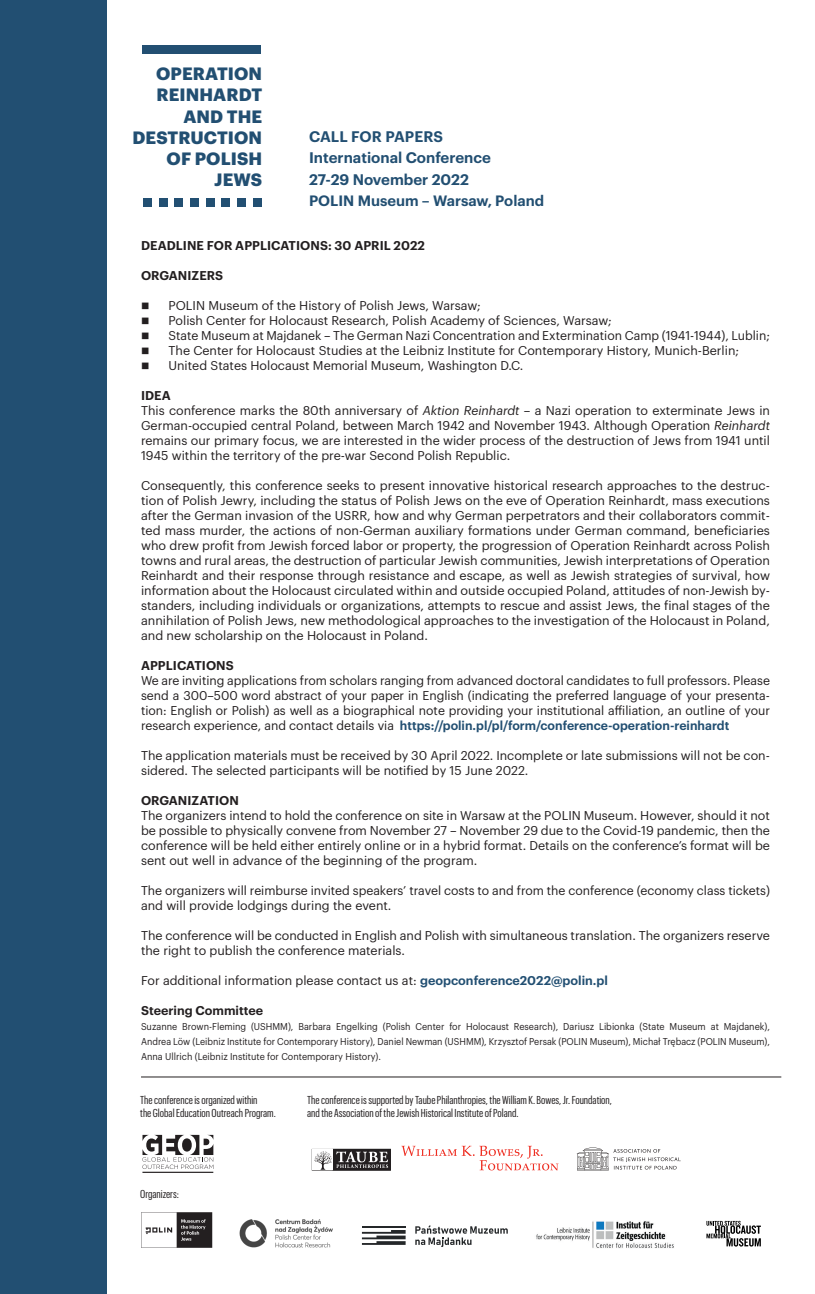
<style>
.page{position:relative;width:815px;height:1294px;background:#fff}
.page>*{position:absolute;margin:0;border:0;box-sizing:border-box;transform-origin:0 0}
.t1{font:700 17.5px/21.2px "Graphik";letter-spacing:.005em;color:#224f72;text-align:right}
.t2{font:600 15px "Graphik";color:#224f72}
.t3{font:600 14.75px "Graphik";color:#224f72}
.t4{font:12.5px/15px "Graphik";color:#231f20;text-align:justify}
.t5{font:600 12.5px "Graphik";letter-spacing:.005em;color:#231f20}
.t6{font:11.25px/13.5px "Graphik X Cond";color:#231f20}
.t7{font:9.75px/15px "Graphik";color:#231f20;text-align:justify;scale:.93 1}
.s1{font-style:italic}
.s2{font-weight:600;color:#224f72}
</style>
<div class="page">
<div style="left:0;top:0;width:106px;height:1293px;background:#224f72"></div>
<svg style="left:142px;top:1134px;width:71px;height:34px"></svg>
<hr style="left:142px;top:1171px;width:71px;height:1px;background:#231f20">
<svg style="left:577px;top:1147px;width:104px;height:23px"></svg>
<svg style="left:401px;top:1145px;width:157px;height:25px"></svg>
<svg style="left:312px;top:1148px;width:79px;height:22px"></svg>
<svg style="left:706px;top:1220px;width:55px;height:26px"></svg>
<svg style="left:141px;top:1212px;width:71px;height:35px"></svg>
<img style="left:239px;top:1219px;width:94px;height:29px">
<hr style="left:362px;top:1226px;width:44px;height:2px;background:#242729">
<svg style="left:362px;top:1230px;width:44px;height:14px"></svg>
<svg style="left:415px;top:1225px;width:93px;height:21px"></svg>
<img style="left:536px;top:1221px;width:138px;height:26px">
<hr style="left:141px;top:1076px;width:640px;height:1px;background:#231f20">
<div style="left:222px;top:198px;width:8px;height:8px;background:#224f72"></div>
<div style="left:238px;top:198px;width:8px;height:8px;background:#224f72"></div>
<div style="left:254px;top:198px;width:8px;height:8px;background:#224f72"></div>
<div style="left:142px;top:46px;width:119px;height:8px;background:#224f72"></div>
<div style="left:175px;top:198px;width:8px;height:8px;background:#224f72"></div>
<div style="left:191px;top:198px;width:8px;height:8px;background:#224f72"></div>
<div style="left:207px;top:198px;width:8px;height:8px;background:#224f72"></div>
<div style="left:143px;top:198px;width:8px;height:8px;background:#224f72"></div>
<div style="left:159px;top:198px;width:9px;height:8px;background:#224f72"></div>
<p class="t1" style="left:133px;top:62px;width:131px">OPERATION<br>REINHARDT<br>AND THE<br>DESTRUCTION<br>OF POLISH<br>JEWS</p>
<p class="t2" style="left:309px;top:125px;width:135px">CALL FOR PAPERS</p>
<p class="t2" style="left:309px;top:146px;width:183px">International Conference</p>
<p class="t2" style="left:309px;top:168px;width:162px">27-29 November 2022</p>
<p class="t3" style="left:309px;top:189px;width:237px">POLIN Museum – Warsaw, Poland</p>
<p class="t5" style="left:141px;top:235px;width:285px">DEADLINE FOR APPLICATIONS: 30 APRIL 2022</p>
<p class="t5" style="left:141px;top:265px;width:84px">ORGANIZERS</p>
<p class="t4" style="left:141px;top:296px;width:341px">■ POLIN Museum of the History of Polish Jews, Warsaw;</p>
<p class="t4" style="left:141px;top:311px;width:472px">■ Polish Center for Holocaust Research, Polish Academy of Sciences, Warsaw;</p>
<p class="t4" style="left:141px;top:326px;width:630px">■ State Museum at Majdanek – The German Nazi Concentration and Extermination Camp (1941-1944), Lublin;</p>
<p class="t4" style="left:141px;top:341px;width:600px">■ The Center for Holocaust Studies at the Leibniz Institute for Contemporary History, Munich-Berlin;</p>
<p class="t4" style="left:141px;top:356px;width:384px">■ United States Holocaust Memorial Museum, Washington D.C.</p>
<p class="t5" style="left:141px;top:385px;width:31px">IDEA</p>
<p class="t4" style="left:141px;top:401px;width:630px">This conference marks the 80th anniversary of <span class="s1">Aktion Reinhardt</span> – a Nazi operation to exterminate Jews in German-occupied central Poland, between March 1942 and November 1943. Although Operation <span class="s1">Reinhardt </span>remains our primary focus, we are interested in the wider process of the destruction of Jews from 1941 until 1945 within the territory of the pre-war Second Polish Republic.</p>
<p class="t4" style="left:141px;top:476px;width:631px">Consequently, this conference seeks to present innovative historical research approaches to the destruc&shy;tion of Polish Jewry, including the status of Polish Jews on the eve of Operation Reinhardt, mass executions after the German invasion of the USRR, how and why German perpetrators and their collaborators commit&shy;ted mass murder, the actions of non-German auxiliary formations under German command, beneficiaries who drew profit from Jewish forced labor or property, the progression of Operation Reinhardt across Polish towns and rural areas, the destruction of particular Jewish communities, Jewish interpretations of Operation Reinhardt and their response through resistance and escape, as well as Jewish strategies of survival, how information about the Holocaust circulated within and outside occupied Poland, attitudes of non-Jewish by&shy;standers, including individuals or organizations, attempts to rescue and assist Jews, the final stages of the annihilation of Polish Jews, new methodological approaches to the investigation of the Holocaust in Poland, and new scholarship on the Holocaust in Poland.</p>
<p class="t5" style="left:141px;top:655px;width:94px">APPLICATIONS</p>
<p class="t4" style="left:141px;top:671px;width:631px">We are inviting applications from scholars ranging from advanced doctoral candidates to full professors. Please send a 300–500 word abstract of your paper in English (indicating the preferred language of your presenta&shy;tion: English or Polish) as well as a biographical note providing your institutional affiliation, an outline of your research experience, and contact details via <span class="s2">https://polin.pl/pl/form/conference-operation-reinhardt</span></p>
<p class="t4" style="left:141px;top:746px;width:630px">The application materials must be received by 30 April 2022. Incomplete or late submissions will not be con&shy;sidered. The selected participants will be notified by 15 June 2022.</p>
<p class="t5" style="left:141px;top:790px;width:99px">ORGANIZATION</p>
<p class="t4" style="left:141px;top:806px;width:631px">The organizers intend to hold the conference on site in Warsaw at the POLIN Museum. However, should it not be possible to physically convene from November 27 – November 29 due to the Covid-19 pandemic, then the conference will be held either entirely online or in a hybrid format. Details on the conference’s format will be sent out well in advance of the beginning of the program.</p>
<p class="t4" style="left:141px;top:881px;width:631px">The organizers will reimburse invited speakers’ travel costs to and from the conference (economy class tickets) and will provide lodgings during the event.</p>
<p class="t4" style="left:141px;top:926px;width:630px">The conference will be conducted in English and Polish with simultaneous translation. The organizers reserve the right to publish the conference materials.</p>
<p class="t4" style="left:141px;top:971px;width:469px">For additional information please contact us at: <span class="s2">geopconference2022@polin.pl</span></p>
<p class="t5" style="left:141px;top:1000px;width:124px">Steering Committee</p>
<p class="t7" style="left:141px;top:1018px;width:678px">Suzanne Brown-Fleming (USHMM), Barbara Engelking (Polish Center for Holocaust Research), Dariusz Libionka (State Museum at Majdanek), Andrea Löw (Leibniz Institute for Contemporary History), Daniel Newman (USHMM), Krzysztof Persak (POLIN Museum), Michał Trębacz (POLIN Museum), Anna Ullrich (Leibniz Institute for Contemporary History).</p>
<p class="t6" style="left:140px;top:1092px;width:137px">The conference is organized within<br>the Global Education Outreach Program.</p>
<p class="t6" style="left:307px;top:1092px;width:306px">The conference is supported by Taube Philanthropies, the William K. Bowes, Jr. Foundation, and the Association of the Jewish Historical Institute of Poland.</p>
<p class="t6" style="left:140px;top:1186px;width:40px">Organizers:</p>
</div>
